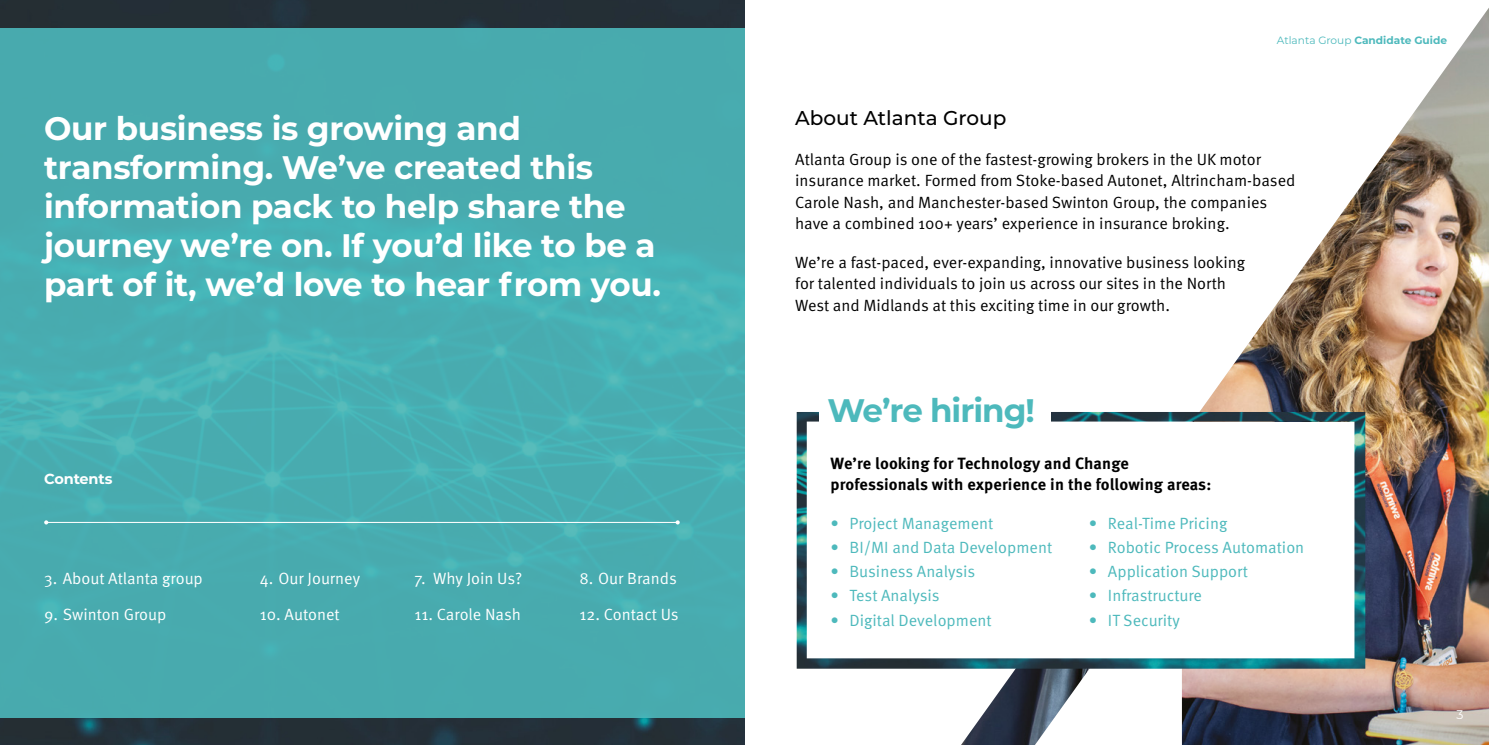
<style>
.page{position:relative;width:1489px;height:745px;background:#fff}
.page>*{position:absolute;margin:0;border:0;box-sizing:border-box;transform-origin:0 0}
.t1{font:700 32.5px/38.8px "Montserrat";letter-spacing:-.01em;color:#fff}
.t2{font:700 32.5px "Montserrat";letter-spacing:-.03em;color:#4db9bc}
.t3{font:500 20px "Montserrat";color:#000}
.t4{font:16.25px/21.2px "Meta Pro Norm";color:#000}
.t5{font:16.25px "Meta Pro Norm";color:#4db9bc}
.t6{font:16.25px "Meta Pro Norm";color:#fff}
.t7{font:700 16.25px/21.2px "Meta Pro";letter-spacing:.01em;color:#000}
.t8{font:700 14.5px "Montserrat";letter-spacing:-.01em;color:#fff}
.t9{font:12.5px "Montserrat";color:#fff}
.t10{font:700 10.62px "Montserrat";color:#4db9bc}
.s1{font-weight:400}
</style>
<div class="page">
<img style="left:0;top:0;width:744px;height:744px">
<div style="left:0;top:28px;width:744px;height:688px;background:#48abaf"></div>
<hr style="left:46px;top:521px;width:631px;height:1px;background:#fff">
<svg style="left:44px;top:520px;width:4px;height:4px"></svg>
<svg style="left:675px;top:520px;width:4px;height:4px"></svg>
<img style="left:961px;top:9px;width:527px;height:735px">
<img style="left:796px;top:411px;width:569px;height:257px">
<div style="left:819px;top:390px;width:232px;height:47px;background:#fff"></div>
<h1 class="t1" style="left:44px;top:108px;width:618px">Our business is growing and transforming. We’ve created this information pack to help share the journey we’re on. If you’d like to be a part of it, we’d love to hear from you.</h1>
<p class="t8" style="left:44px;top:467px;width:70px">Contents</p>
<p class="t6" style="left:44px;top:565px;width:160px">3. About Atlanta group</p>
<p class="t6" style="left:44px;top:601px;width:124px">9. Swinton Group</p>
<p class="t6" style="left:260px;top:565px;width:102px">4. Our Journey</p>
<p class="t6" style="left:260px;top:601px;width:81px">10. Autonet</p>
<p class="t6" style="left:414px;top:565px;width:109px">7. Why Join Us?</p>
<p class="t6" style="left:414px;top:601px;width:108px">11. Carole Nash</p>
<p class="t6" style="left:579px;top:565px;width:99px">8. Our Brands</p>
<p class="t6" style="left:579px;top:601px;width:101px">12. Contact Us</p>
<p class="t10" style="left:1276px;top:32px;width:172px"><span class="s1">Atlanta Group</span> Candidate Guide</p>
<p class="t3" style="left:795px;top:104px;width:213px">About Atlanta Group</p>
<p class="t4" style="left:795px;top:148px;width:501px">Atlanta Group is one of the fastest-growing brokers in the UK motor insurance market. Formed from Stoke-based Autonet, Altrincham-based Carole Nash, and Manchester-based Swinton Group, the companies have a combined 100+ years’ experience in insurance broking.</p>
<p class="t4" style="left:795px;top:250px;width:451px">We’re a fast-paced, ever-expanding, innovative business looking for talented individuals to join us across our sites in the North<br>West and Midlands at this exciting time in our growth.</p>
<h1 class="t2" style="left:827px;top:387px;width:209px">We’re hiring!</h1>
<p class="t7" style="left:830px;top:451px;width:382px">We’re looking for Technology and Change professionals with experience in the following areas:</p>
<p class="t5" style="left:830px;top:510px;width:164px">• Project Management</p>
<p class="t5" style="left:830px;top:534px;width:223px">• BI/MI and Data Development</p>
<p class="t5" style="left:830px;top:559px;width:146px">• Business Analysis</p>
<p class="t5" style="left:830px;top:583px;width:110px">• Test Analysis</p>
<p class="t5" style="left:830px;top:607px;width:163px">• Digital Development</p>
<p class="t5" style="left:1088px;top:510px;width:140px">• Real-Time Pricing</p>
<p class="t5" style="left:1088px;top:534px;width:217px">• Robotic Process Automation</p>
<p class="t5" style="left:1088px;top:559px;width:160px">• Application Support</p>
<p class="t5" style="left:1088px;top:583px;width:115px">• Infrastructure</p>
<p class="t5" style="left:1088px;top:607px;width:93px">• IT Security</p>
<p class="t9" style="left:1456px;top:705px;width:9px">3</p>
</div>
